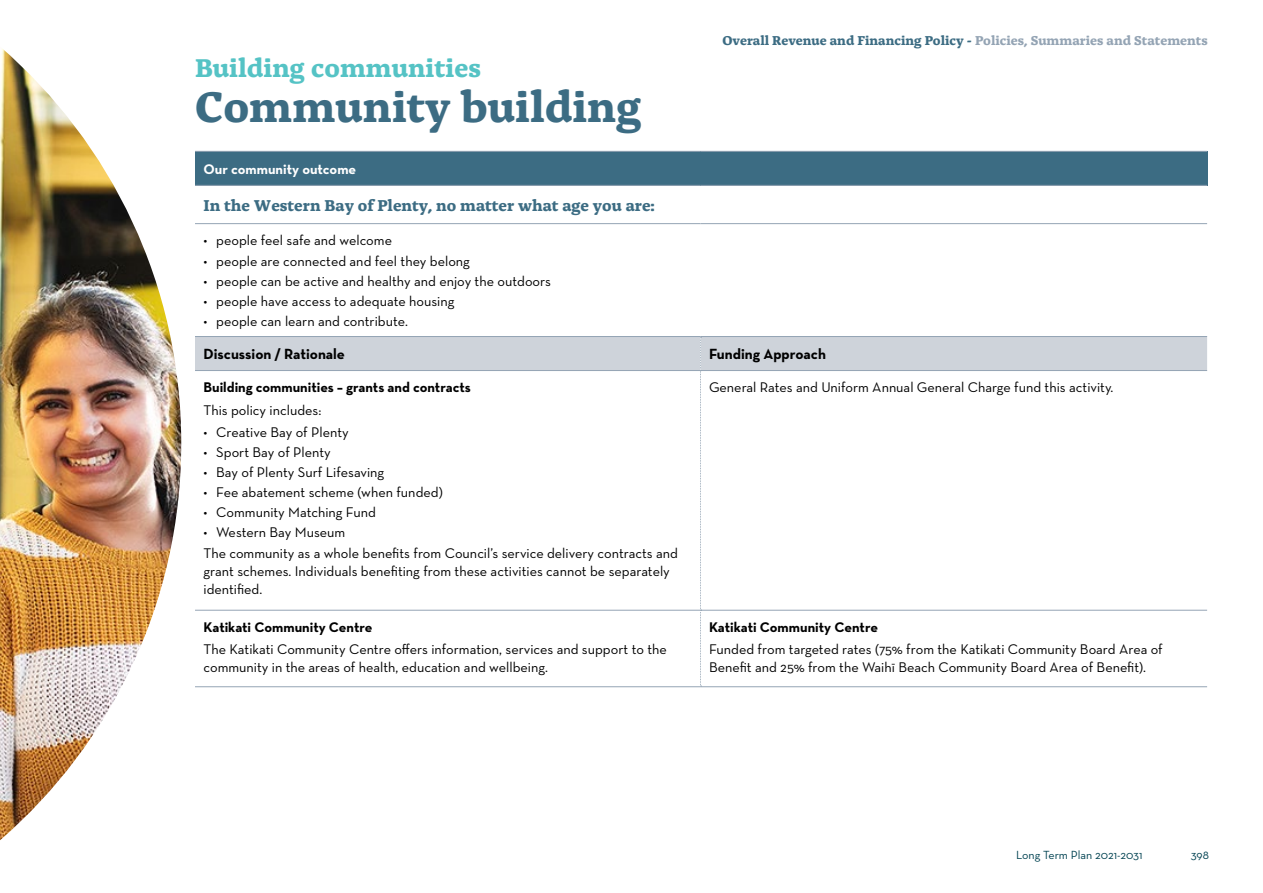
<style>
.page{position:relative;width:1263px;height:893px;background:#fff}
.page>*{position:absolute;margin:0;border:0;box-sizing:border-box;transform-origin:0 0}
.Body_Copy{font:700 45px "Alda OTCEV";color:#3c6c83}
.Body_Copy-2{font:700 27px "Alda OTCEV";color:#55c3c5}
.C5_Third_heading{font:700 16.5px "Alda OTCEV";color:#3c6c83}
.t1{font:700 15px "Neutraface Text";color:#000}
.Body_Copy-3{font:14.25px/18px "Neutraface Text";color:#000}
.Body_Copy-4{font:700 14.25px "Neutraface Text";color:#000}
.Body_Copy-5{font:700 14.25px "Neutraface Text";color:#fff}
.t2{font:700 13.5px "Alda OTCEV";color:#3c6c83}
.t3{font:12px "Neutraface Text";color:#004251}
.s1{color:#94a4b4}
</style>
<div class="page">
<div style="left:195px;top:151px;width:1012px;height:34px;background:#3c6c83"></div>
<hr style="left:195px;top:151px;width:505px;height:1px;background:#94a4b4">
<hr style="left:700px;top:151px;width:507px;height:1px;background:#94a4b4">
<hr style="left:195px;top:185px;width:505px;height:1px;background:#94a4b4">
<hr style="left:700px;top:185px;width:507px;height:1px;background:#94a4b4">
<hr style="left:195px;top:223px;width:505px;height:1px;background:#94a4b4">
<hr style="left:700px;top:223px;width:507px;height:1px;background:#94a4b4">
<svg style="left:195px;top:336px;width:1012px;height:351px"></svg>
<img style="left:0;top:49px;width:181px;height:791px">
<p class="t2" style="left:722px;top:30px;width:487px">Overall Revenue and Financing Policy - <span class="s1">Policies, Summaries and Statements</span></p>
<p class="Body_Copy-2" style="left:195px;top:46px;width:287px">Building communities</p>
<p class="Body_Copy" style="left:195px;top:71px;width:448px">Community building</p>
<p class="Body_Copy-5" style="left:204px;top:160px;width:154px">Our community outcome</p>
<p class="C5_Third_heading" style="left:204px;top:192px;width:453px">In the Western Bay of Plenty, no matter what age you are:</p>
<p class="Body_Copy-3" style="left:204px;top:231px;width:190px">• people feel safe and welcome</p>
<p class="Body_Copy-3" style="left:204px;top:251px;width:268px">• people are connected and feel they belong</p>
<p class="Body_Copy-3" style="left:204px;top:272px;width:349px">• people can be active and healthy and enjoy the outdoors</p>
<p class="Body_Copy-3" style="left:204px;top:292px;width:252px">• people have access to adequate housing</p>
<p class="Body_Copy-3" style="left:204px;top:312px;width:206px">• people can learn and contribute.</p>
<p class="t1" style="left:204px;top:345px;width:143px">Discussion / Rationale</p>
<p class="t1" style="left:709px;top:345px;width:119px">Funding Approach</p>
<p class="Body_Copy-4" style="left:204px;top:378px;width:269px">Building communities – grants and contracts</p>
<p class="Body_Copy-3" style="left:204px;top:400px;width:119px">This policy includes:</p>
<p class="Body_Copy-3" style="left:204px;top:423px;width:147px">• Creative Bay of Plenty</p>
<p class="Body_Copy-3" style="left:204px;top:443px;width:129px">• Sport Bay of Plenty</p>
<p class="Body_Copy-3" style="left:204px;top:463px;width:182px">• Bay of Plenty Surf Lifesaving</p>
<p class="Body_Copy-3" style="left:204px;top:483px;width:241px">• Fee abatement scheme (when funded)</p>
<p class="Body_Copy-3" style="left:204px;top:503px;width:174px">• Community Matching Fund</p>
<p class="Body_Copy-3" style="left:204px;top:523px;width:143px">• Western Bay Museum</p>
<p class="Body_Copy-3" style="left:204px;top:543px;width:476px">The community as a whole benefits from Council’s service delivery contracts and grant schemes. Individuals benefiting from these activities cannot be separately identified.</p>
<p class="Body_Copy-3" style="left:709px;top:378px;width:406px">General Rates and Uniform Annual General Charge fund this activity.</p>
<p class="Body_Copy-4" style="left:204px;top:618px;width:171px">Katikati Community Centre</p>
<p class="Body_Copy-3" style="left:204px;top:640px;width:465px">The Katikati Community Centre offers information, services and support to the community in the areas of health, education and wellbeing.</p>
<p class="Body_Copy-4" style="left:709px;top:618px;width:171px">Katikati Community Centre</p>
<p class="Body_Copy-3" style="left:709px;top:640px;width:455px">Funded from targeted rates (75% from the Katikati Community Board Area of<br>Benefit and 25% from the Waihī Beach Community Board Area of Benefit).</p>
<p class="t3" style="left:1016px;top:847px;width:128px">Long Term Plan 2021-2031</p>
<p class="t3" style="left:1191px;top:847px;width:20px">398</p>
</div>
